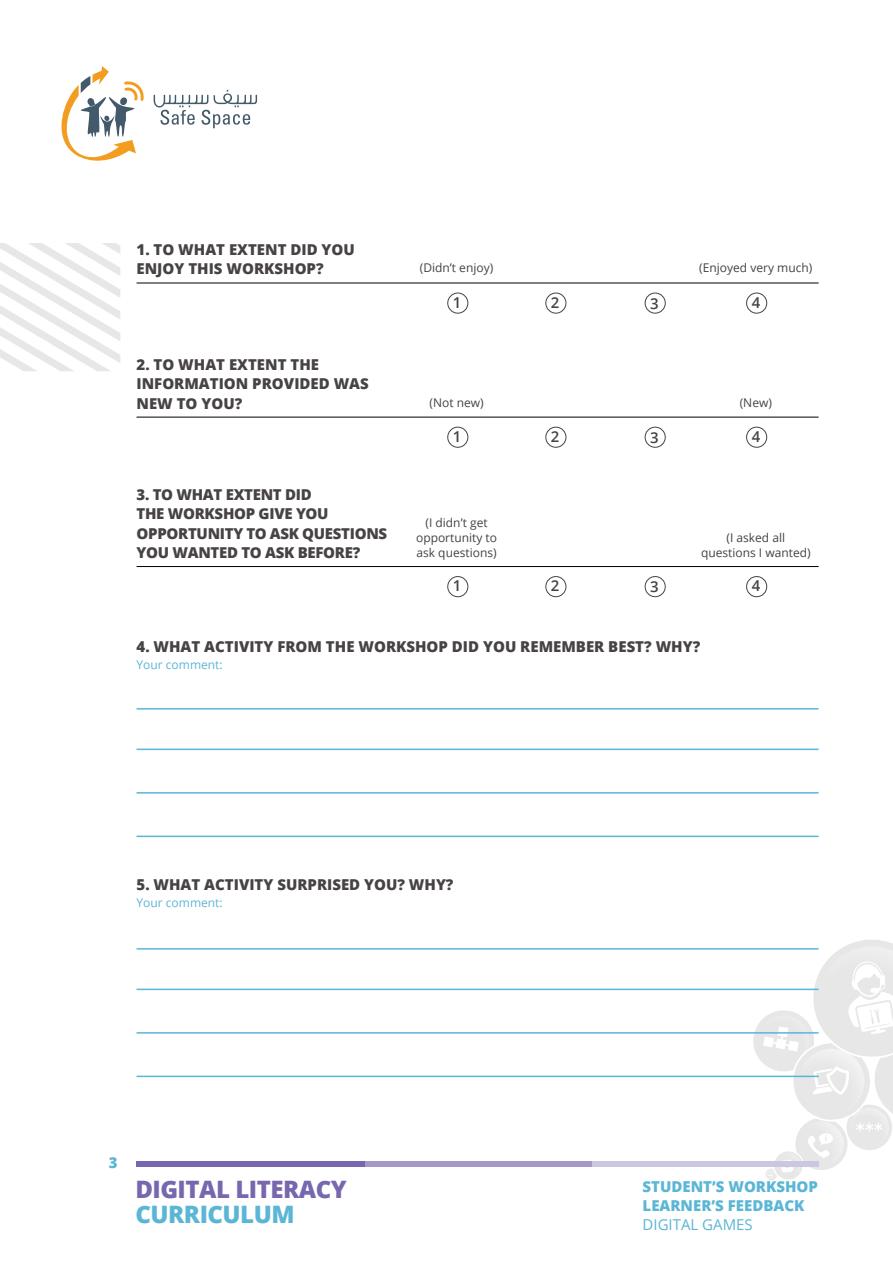
<style>
.page{position:relative;width:893px;height:1263px;background:#fff}
.page>*{position:absolute;margin:0;border:0;box-sizing:border-box;transform-origin:0 0}
.t1{font:800 24px "Open Sans";letter-spacing:-.02em;color:#7867ae}
.t2{font:800 24px "Open Sans";letter-spacing:-.02em;color:#5bb6d5}
.t3{font:800 15px "Open Sans";color:#474244}
.t4{font:800 15px/18.9px "Open Sans";color:#5bb6d5}
.t5{font:15px "Open Sans";color:#5bb6d5}
.t6{font:600 15px "Open Sans";color:#474244}
.t7{font:12px/15px "Open Sans";color:#474244;text-align:center}
.t8{font:12px "Open Sans";color:#5bb6d5}
</style>
<div class="page">
<svg style="left:61px;top:66px;width:83px;height:95px"></svg>
<svg style="left:154px;top:90px;width:103px;height:38px"></svg>
<svg style="left:753px;top:940px;width:140px;height:240px"></svg>
<svg style="left:0;top:243px;width:120px;height:128px"></svg>
<div style="left:590px;top:1161px;width:229px;height:5px;background:#ccc6e3"></div>
<div style="left:363px;top:1161px;width:229px;height:5px;background:#a498c9"></div>
<div style="left:136px;top:1161px;width:229px;height:5px;background:#7867ae"></div>
<hr style="left:137px;top:283px;width:682px;height:1px;background:#000">
<div style="left:447px;top:293px;width:21px;height:21px;border:1px solid #474244;border-radius:50%"></div>
<div style="left:545px;top:293px;width:21px;height:21px;border:1px solid #474244;border-radius:50%"></div>
<div style="left:645px;top:293px;width:21px;height:21px;border:1px solid #474244;border-radius:50%"></div>
<div style="left:746px;top:293px;width:21px;height:21px;border:1px solid #474244;border-radius:50%"></div>
<hr style="left:137px;top:417px;width:682px;height:1px;background:#000">
<div style="left:447px;top:427px;width:21px;height:21px;border:1px solid #474244;border-radius:50%"></div>
<div style="left:545px;top:427px;width:21px;height:21px;border:1px solid #474244;border-radius:50%"></div>
<div style="left:645px;top:427px;width:21px;height:21px;border:1px solid #474244;border-radius:50%"></div>
<div style="left:746px;top:427px;width:21px;height:21px;border:1px solid #474244;border-radius:50%"></div>
<hr style="left:137px;top:566px;width:682px;height:1px;background:#000">
<div style="left:447px;top:576px;width:21px;height:21px;border:1px solid #474244;border-radius:50%"></div>
<div style="left:545px;top:576px;width:21px;height:21px;border:1px solid #474244;border-radius:50%"></div>
<div style="left:645px;top:576px;width:21px;height:21px;border:1px solid #474244;border-radius:50%"></div>
<div style="left:746px;top:576px;width:21px;height:21px;border:1px solid #474244;border-radius:50%"></div>
<hr style="left:137px;top:749px;width:682px;height:1px;background:#59b6d7">
<hr style="left:137px;top:792px;width:682px;height:2px;background:#59b6d7">
<hr style="left:137px;top:836px;width:682px;height:1px;background:#59b6d7">
<hr style="left:137px;top:708px;width:682px;height:2px;background:#59b6d7">
<hr style="left:137px;top:989px;width:682px;height:1px;background:#59b6d7">
<hr style="left:137px;top:1032px;width:682px;height:2px;background:#59b6d7">
<hr style="left:137px;top:1076px;width:682px;height:1px;background:#59b6d7">
<hr style="left:137px;top:948px;width:682px;height:2px;background:#59b6d7">
<p class="t3" style="left:137px;top:238px;width:55px">1. TO WHAT</p>
<p class="t3" style="left:229px;top:238px;width:30px">EXTENT</p>
<p class="t3" style="left:290px;top:238px;width:10px">DID</p>
<p class="t3" style="left:322px;top:238px;width:12px">YOU</p>
<p class="t3" style="left:137px;top:257px;width:62px">ENJOY THIS</p>
<p class="t3" style="left:227px;top:257px;width:13px">WORKSHOP</p>
<p class="t3" style="left:316px;top:257px;width:9px">?</p>
<p class="t7" style="left:420px;top:260px;width:75px">(Didn’t enjoy)</p>
<p class="t7" style="left:699px;top:260px;width:115px">(E njoyed very much)</p>
<p class="t6" style="left:453px;top:292px;width:10px">1</p>
<p class="t6" style="left:551px;top:292px;width:10px">2</p>
<p class="t6" style="left:650px;top:293px;width:10px">3</p>
<p class="t6" style="left:752px;top:292px;width:10px">4</p>
<p class="t3" style="left:137px;top:353px;width:55px">2. TO WHAT</p>
<p class="t3" style="left:229px;top:353px;width:30px">EXTENT</p>
<p class="t3" style="left:290px;top:353px;width:11px">THE</p>
<p class="t3" style="left:137px;top:372px;width:11px">INFORMATION</p>
<p class="t3" style="left:252px;top:372px;width:11px">PROVIDED</p>
<p class="t3" style="left:334px;top:372px;width:13px">WAS</p>
<p class="t3" style="left:137px;top:392px;width:13px">NEW</p>
<p class="t3" style="left:177px;top:392px;width:37px">TO YOU</p>
<p class="t3" style="left:235px;top:392px;width:9px">?</p>
<p class="t7" style="left:429px;top:394px;width:56px">(Not new)</p>
<p class="t7" style="left:740px;top:394px;width:34px">(New)</p>
<p class="t6" style="left:453px;top:426px;width:10px">1</p>
<p class="t6" style="left:551px;top:426px;width:10px">2</p>
<p class="t6" style="left:650px;top:427px;width:10px">3</p>
<p class="t6" style="left:752px;top:426px;width:10px">4</p>
<p class="t3" style="left:137px;top:483px;width:53px">3. TO WHAT</p>
<p class="t3" style="left:226px;top:483px;width:29px">EXTENT</p>
<p class="t3" style="left:285px;top:483px;width:10px">DID</p>
<p class="t3" style="left:137px;top:502px;width:10px">THE</p>
<p class="t3" style="left:168px;top:502px;width:12px">WORKSHOP</p>
<p class="t3" style="left:259px;top:502px;width:10px">GIVE</p>
<p class="t3" style="left:296px;top:502px;width:12px">YOU</p>
<p class="t3" style="left:137px;top:522px;width:11px">OPPORTUNITY</p>
<p class="t3" style="left:246px;top:522px;width:35px">TO ASK</p>
<p class="t3" style="left:302px;top:522px;width:22px">QUESTIONS</p>
<p class="t3" style="left:137px;top:541px;width:12px">YOU</p>
<p class="t3" style="left:173px;top:541px;width:12px">WANTED</p>
<p class="t3" style="left:241px;top:541px;width:35px">TO ASK</p>
<p class="t3" style="left:298px;top:541px;width:10px">BEFORE</p>
<p class="t3" style="left:353px;top:541px;width:9px">?</p>
<p class="t7" style="left:416px;top:515px;width:82px">(I didn’t get opportunity to ask questions)</p>
<p class="t7" style="left:701px;top:530px;width:111px">(I asked all questions I wanted)</p>
<p class="t6" style="left:453px;top:576px;width:10px">1</p>
<p class="t6" style="left:551px;top:576px;width:10px">2</p>
<p class="t6" style="left:650px;top:576px;width:10px">3</p>
<p class="t6" style="left:752px;top:576px;width:10px">4</p>
<p class="t3" style="left:137px;top:635px;width:44px">4. WHAT</p>
<p class="t3" style="left:204px;top:635px;width:10px">ACTIVITY</p>
<p class="t3" style="left:277px;top:635px;width:12px">FROM</p>
<p class="t3" style="left:326px;top:635px;width:11px">THE</p>
<p class="t3" style="left:358px;top:635px;width:13px">WORKSHOP</p>
<p class="t3" style="left:452px;top:635px;width:10px">DID</p>
<p class="t3" style="left:483px;top:635px;width:12px">YOU</p>
<p class="t3" style="left:520px;top:635px;width:12px">REMEMBER</p>
<p class="t3" style="left:608px;top:635px;width:10px">BEST</p>
<p class="t3" style="left:644px;top:635px;width:58px">? WHY?</p>
<p class="t8" style="left:137px;top:656px;width:88px">Your comment:</p>
<p class="t3" style="left:137px;top:873px;width:44px">5. WHAT</p>
<p class="t3" style="left:204px;top:873px;width:10px">ACTIVITY</p>
<p class="t3" style="left:277px;top:873px;width:11px">SURPRISED</p>
<p class="t3" style="left:364px;top:873px;width:12px">YOU</p>
<p class="t3" style="left:397px;top:873px;width:58px">? WHY?</p>
<p class="t8" style="left:137px;top:894px;width:88px">Your comment:</p>
<p class="t4" style="left:109px;top:1152px;width:10px">3</p>
<h1 class="t1" style="left:135px;top:1171px;width:213px">DIGITAL LITERACY</h1>
<h1 class="t2" style="left:135px;top:1196px;width:161px">CURRICULUM</h1>
<p class="t4" style="left:643px;top:1176px;width:177px">STUDENT’S WORKSHOP<br>LEARNER’S FEEDBACK</p>
<p class="t5" style="left:643px;top:1214px;width:112px">digital games</p>
</div>
